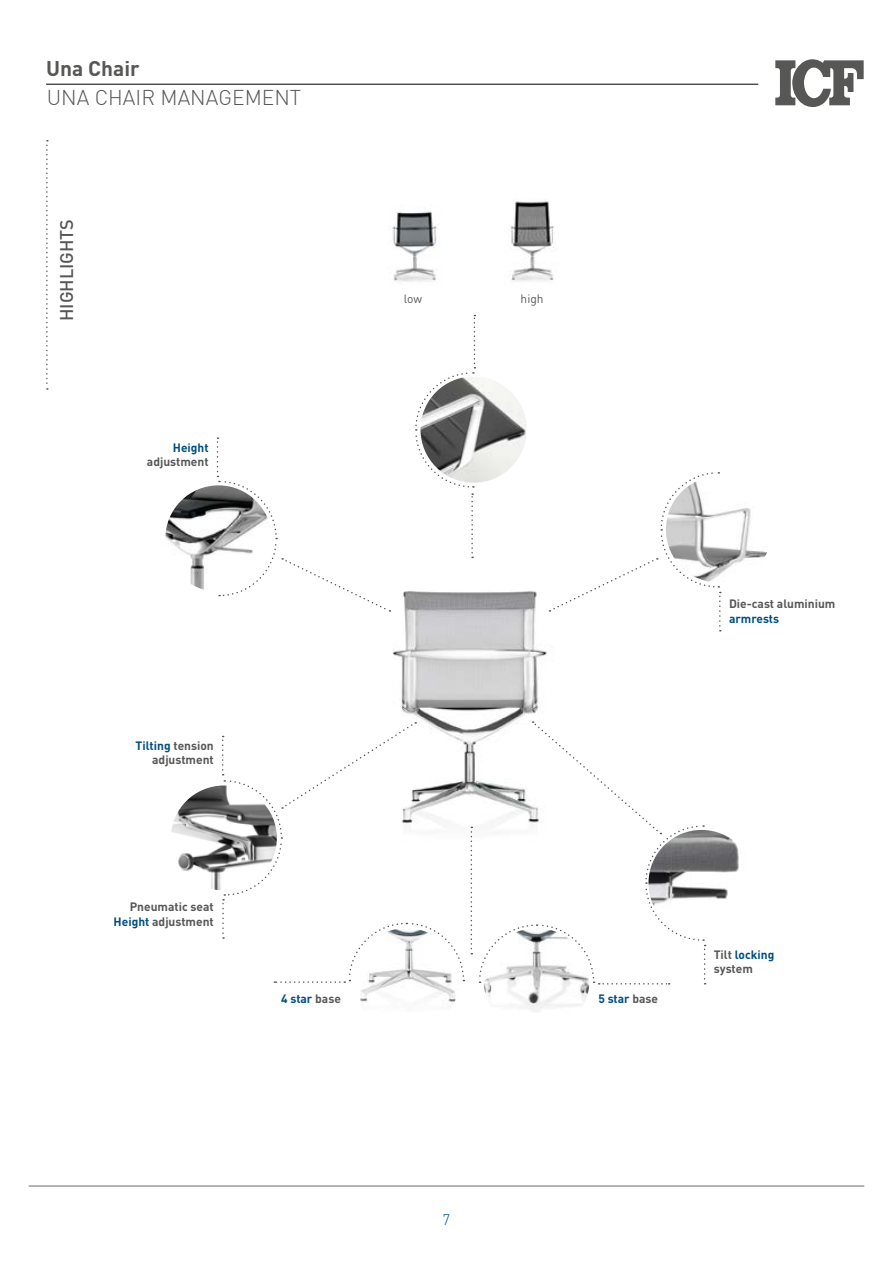
<style>
.page{position:relative;width:893px;height:1263px;background:#fff}
.page>*{position:absolute;margin:0;border:0;box-sizing:border-box;transform-origin:0 0}
.t1{font:300 21px "DIN";color:#575756}
.t2{font:700 21px "DIN";color:#575756}
.t3{font:500 18px "DIN";color:#575756}
.t4{font:300 15px "DIN";color:#004f7e}
.t5{font:700 12px/14.4px "DIN";color:#575756;text-align:right}
.t6{font:700 12px "DIN";color:#004f7e}
.t7{font:12px "DIN";color:#575756}
.s1{color:#004f7e}
.s2{color:#575756}
</style>
<div class="page">
<img style="left:390px;top:590px;width:159px;height:252px">
<img style="left:392px;top:211px;width:45px;height:71px">
<img style="left:511px;top:201px;width:43px;height:80px">
<img style="left:666px;top:476px;width:106px;height:107px;border-radius:53px">
<svg style="left:549px;top:472px;width:172px;height:159px"></svg>
<img style="left:420px;top:376px;width:107px;height:107px;border-radius:53px">
<svg style="left:415px;top:315px;width:60px;height:243px"></svg>
<svg style="left:222px;top:722px;width:243px;height:261px"></svg>
<svg style="left:471px;top:827px;width:1px;height:127px"></svg>
<svg style="left:478px;top:721px;width:228px;height:263px"></svg>
<img style="left:648px;top:830px;width:107px;height:106px;border-radius:53px">
<svg style="left:217px;top:437px;width:173px;height:175px"></svg>
<img style="left:165px;top:485px;width:107px;height:107px;border-radius:53px">
<img style="left:484px;top:928px;width:106px;height:84px">
<img style="left:353px;top:928px;width:106px;height:78px">
<img style="left:171px;top:785px;width:106px;height:105px">
<svg style="left:46px;top:140px;width:2px;height:250px"></svg>
<hr style="left:46px;top:84px;width:712px;height:1px;background:#000">
<hr style="left:29px;top:1185px;width:835px;height:1px;background:#575756">
<svg style="left:775px;top:59px;width:89px;height:48px"></svg>
<h1 class="t2" style="left:46px;top:55px;width:95px">Una Chair</h1>
<h1 class="t1" style="left:47px;top:85px;width:256px">UNA CHAIR MANAGEMENT</h1>
<h2 class="t3" style="left:55px;top:321px;width:104px;rotate:-90deg">HIGHLIGHTS</h2>
<p class="t6" style="left:173px;top:439px;width:37px">Height</p>
<p class="t5" style="left:147px;top:454px;width:63px">adjustment</p>
<p class="t7" style="left:404px;top:291px;width:20px">low</p>
<p class="t7" style="left:521px;top:291px;width:25px">high</p>
<p class="t5" style="left:136px;top:738px;width:80px"><span class="s1">Tilting</span> tension adjustment</p>
<p class="t5" style="left:114px;top:899px;width:102px">Pneumatic seat<br><span class="s1">Height</span> adjustment</p>
<p class="t6" style="left:281px;top:990px;width:61px">4 star <span class="s2">base</span></p>
<p class="t6" style="left:598px;top:990px;width:61px">5 star <span class="s2">base</span></p>
<p class="t5" style="left:729px;top:596px;width:108px">Die-cast aluminium</p>
<p class="t6" style="left:729px;top:610px;width:52px">armrests</p>
<p class="t5" style="left:714px;top:947px;width:62px;text-align:left">Tilt <span class="s1">locking </span>system</p>
<p class="t4" style="left:443px;top:1210px;width:9px">7</p>
</div>
